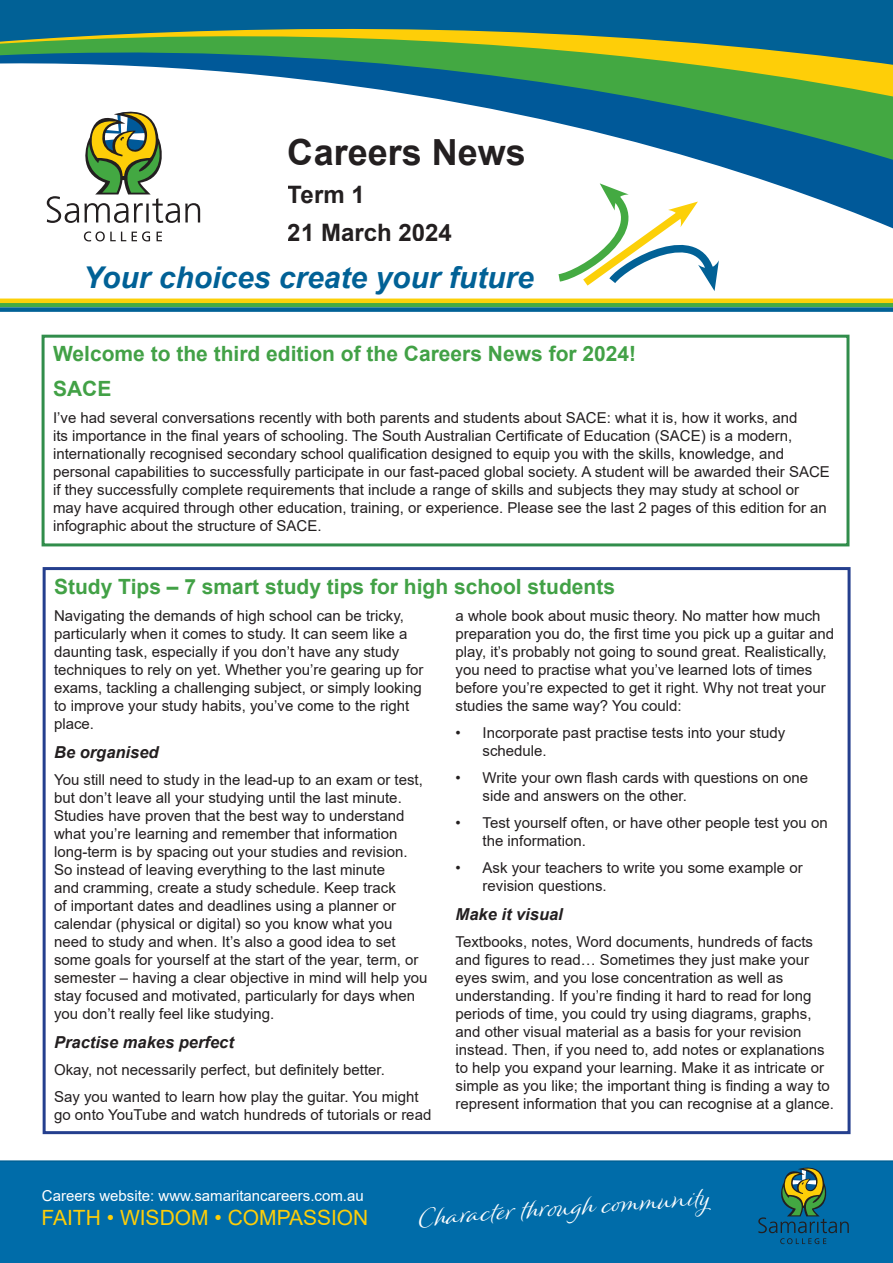
<style>
.page{position:relative;width:893px;height:1263px;background:#fff}
.page>*{position:absolute;margin:0;border:0;box-sizing:border-box;transform-origin:0 0}
.t1{font:700 36px "Arial";color:#231f20}
.t2{font:italic 700 30px "Arial";color:#016196}
.t3{font:700 24px/37.8px "Arial";color:#231f20}
.t4{font:22.05px "Winsome";color:#fff}
.t5{font:700 21px/34.2px "Arial";color:#42a146}
.t6{font:21px "Arial";color:#fece08}
.t7{font:italic 700 16.5px "Arial";color:#231f20}
.t8{font:15px/18px "Arial";color:#231f20}
.t9{font:15px "Arial";color:#fff}
</style>
<div class="page">
<svg style="left:46px;top:188px;width:847px;height:54px"></svg>
<svg style="left:521px;top:115px;width:372px;height:73px"></svg>
<svg style="left:0;top:0;width:893px;height:115px"></svg>
<div style="left:0;top:1160px;width:893px;height:103px;background:#006ca9"></div>
<div style="left:42px;top:335px;width:807px;height:211px;border:3px solid #318d4b"></div>
<div style="left:43px;top:567px;width:807px;height:567px;border:3px solid #253f8e"></div>
<svg style="left:758px;top:1167px;width:91px;height:77px;background:#1e6d85"></svg>
<svg style="left:84px;top:231px;width:78px;height:10px"></svg>
<svg style="left:47px;top:104px;width:153px;height:119px"></svg>
<svg style="left:551px;top:183px;width:169px;height:108px"></svg>
<hr style="left:0;top:303px;width:893px;height:4px;background:#44aa42">
<div style="left:0;top:307px;width:893px;height:5px;background:#016196"></div>
<hr style="left:0;top:299px;width:893px;height:4px;background:#fcd008">
<h1 class="t1" style="left:288px;top:127px;width:240px">Careers News</h1>
<h3 class="t3" style="left:288px;top:176px;width:166px">Term 1<br>21 March 2024</h3>
<h2 class="t2" style="left:83px;top:257px;width:452px">Your choices create your future</h2>
<h3 class="t5" style="left:53px;top:337px;width:585px">Welcome to the third edition of the Careers News for 2024!<br>SACE</h3>
<p class="t8" style="left:53px;top:408px;width:778px">I’ve had several conversations recently with both parents and students about SACE: what it is, how it works, and<br>its importance in the final years of schooling. The South Australian Certificate of Education (SACE) is a modern, internationally recognised secondary school qualification designed to equip you with the skills, knowledge, and personal capabilities to successfully participate in our fast-paced global society. A student will be awarded their SACE if they successfully complete requirements that include a range of skills and subjects they may study at school or may have acquired through other education, training, or experience. Please see the last 2 pages of this edition for an infographic about the structure of SACE.</p>
<h3 class="t5" style="left:54px;top:570px;width:562px">Study Tips – 7 smart study tips for high school students</h3>
<p class="t8" style="left:54px;top:606px;width:371px">Navigating the demands of high school can be tricky, particularly when it comes to study. It can seem like a daunting task, especially if you don’t have any study techniques to rely on yet. Whether you’re gearing up for exams, tackling a challenging subject, or simply looking to improve your study habits, you’ve come to the right place.</p>
<p class="t7" style="left:54px;top:741px;width:106px">Be organised</p>
<p class="t8" style="left:54px;top:770px;width:375px">You still need to study in the lead-up to an exam or test, but don’t leave all your studying until the last minute.<br>Studies have proven that the best way to understand what you’re learning and remember that information long-term is by spacing out your studies and revision.<br>So instead of leaving everything to the last minute<br>and cramming, create a study schedule. Keep track<br>of important dates and deadlines using a planner or calendar (physical or digital) so you know what you need to study and when. It’s also a good idea to set some goals for yourself at the start of the year, term, or semester – having a clear objective in mind will help you stay focused and motivated, particularly for days when you don’t really feel like studying.</p>
<p class="t7" style="left:54px;top:1031px;width:181px">Practise makes perfect</p>
<p class="t8" style="left:54px;top:1056px;width:366px;line-height:27px">Okay, not necessarily perfect, but definitely better.<br>Say you wanted to learn how play the guitar. You might</p>
<p class="t8" style="left:54px;top:1105px;width:379px">go onto YouTube and watch hundreds of tutorials or read</p>
<p class="t8" style="left:456px;top:606px;width:380px">a whole book about music theory. No matter how much preparation you do, the first time you pick up a guitar and play, it’s probably not going to sound great. Realistically, you need to practise what you’ve learned lots of times before you’re expected to get it right. Why not treat your studies the same way? You could:</p>
<p class="t8" style="left:483px;top:723px;width:304px;text-indent:-27px">• Incorporate past practise tests into your study schedule.</p>
<p class="t8" style="left:483px;top:768px;width:327px;text-indent:-27px">• Write your own flash cards with questions on one side and answers on the other.</p>
<p class="t8" style="left:483px;top:813px;width:347px;text-indent:-27px">• Test yourself often, or have other people test you on the information.</p>
<p class="t8" style="left:483px;top:858px;width:322px;text-indent:-27px">• Ask your teachers to write you some example or revision questions.</p>
<p class="t7" style="left:456px;top:903px;width:109px">Make it visual</p>
<p class="t8" style="left:456px;top:932px;width:380px">Textbooks, notes, Word documents, hundreds of facts and figures to read… Sometimes they just make your eyes swim, and you lose concentration as well as understanding. If you’re finding it hard to read for long periods of time, you could try using diagrams, graphs, and other visual material as a basis for your revision instead. Then, if you need to, add notes or explanations to help you expand your learning. Make it as intricate or simple as you like; the important thing is finding a way to represent information that you can recognise at a glance.</p>
<p class="t9" style="left:42px;top:1186px;width:323px">Careers website: www.samaritancareers.com.au</p>
<h3 class="t6" style="left:41px;top:1203px;width:329px">FAITH • WISDOM • COMPASSION</h3>
<h3 class="t4" style="left:418px;top:1204px;width:291px;rotate:-4deg">Character throu gh com munity</h3>
</div>
